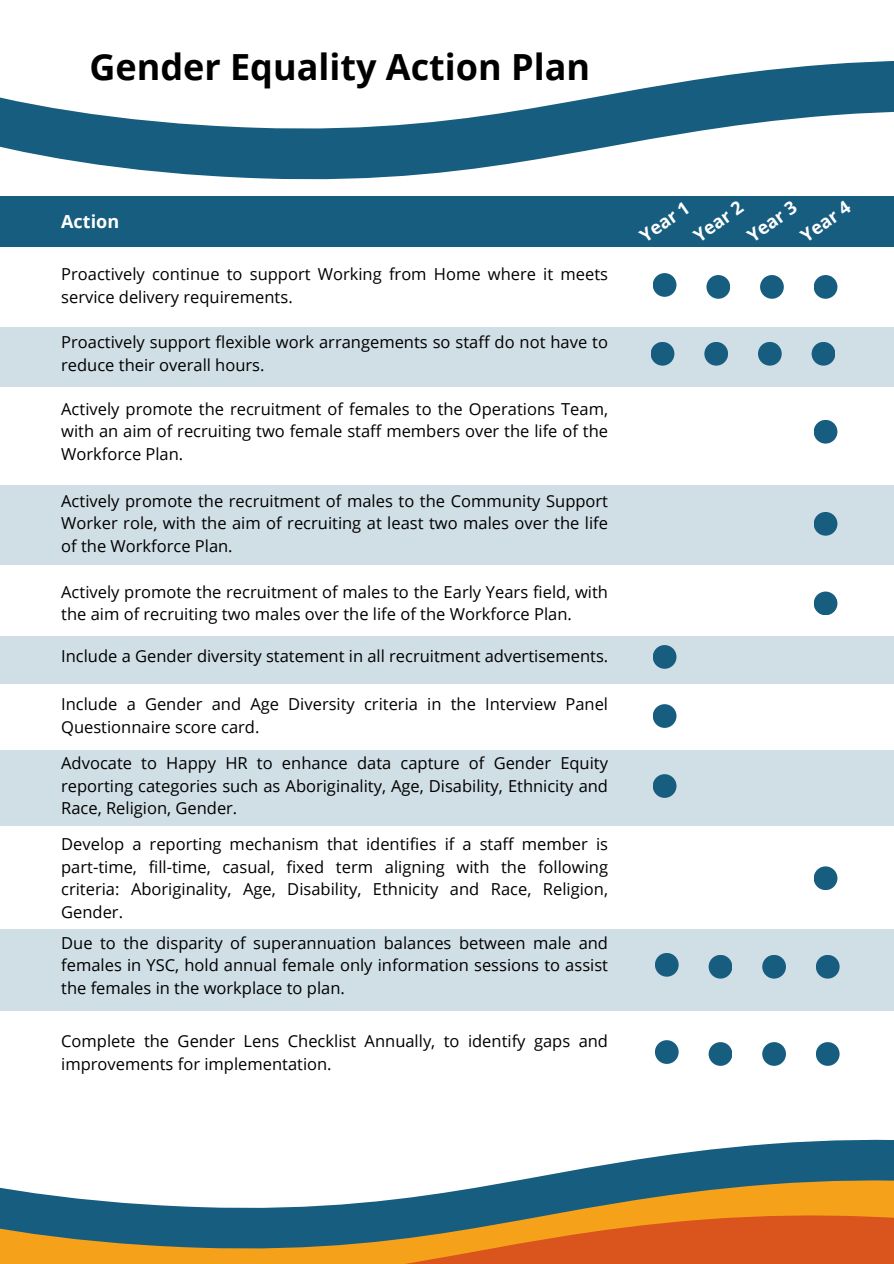
<style>
.page{position:relative;width:894px;height:1264px;background:#fff}
.page>*{position:absolute;margin:0;border:0;box-sizing:border-box;transform-origin:0 0}
.t1{font:700 36px "Open Sans";color:#000}
.t2{font:700 18px "Open Sans";color:#fff}
.t3{font:16.5px/22.5px "Open Sans";color:#000}
</style>
<div class="page">
<svg style="left:75px;top:161px;width:451px;height:19px;fill:#165d80"></svg>
<svg style="left:0;top:61px;width:893px;height:100px"></svg>
<svg style="left:0;top:1240px;width:893px;height:23px;background:#d67724"></svg>
<svg style="left:0;top:1010px;width:893px;height:230px"></svg>
<div style="left:0;top:196px;width:893px;height:51px;background:#165d80"></div>
<div style="left:652px;top:273px;width:24px;height:24px;background:#165d80;border-radius:50%"></div>
<div style="left:706px;top:275px;width:24px;height:24px;background:#165d80;border-radius:50%"></div>
<div style="left:759px;top:275px;width:24px;height:24px;background:#165d80;border-radius:50%"></div>
<div style="left:813px;top:275px;width:24px;height:24px;background:#165d80;border-radius:50%"></div>
<div style="left:0;top:327px;width:893px;height:60px;background:#d0dee5"></div>
<div style="left:650px;top:342px;width:24px;height:23px;background:#165d80;border-radius:50%"></div>
<div style="left:704px;top:342px;width:23px;height:23px;background:#165d80;border-radius:50%"></div>
<div style="left:757px;top:342px;width:24px;height:23px;background:#165d80;border-radius:50%"></div>
<div style="left:811px;top:342px;width:24px;height:23px;background:#165d80;border-radius:50%"></div>
<div style="left:813px;top:420px;width:24px;height:23px;background:#165d80;border-radius:50%"></div>
<div style="left:0;top:485px;width:893px;height:79px;background:#d0dee5"></div>
<div style="left:813px;top:512px;width:24px;height:23px;background:#165d80;border-radius:50%"></div>
<div style="left:813px;top:591px;width:24px;height:24px;background:#165d80;border-radius:50%"></div>
<div style="left:0;top:636px;width:893px;height:47px;background:#d0dee5"></div>
<div style="left:652px;top:645px;width:24px;height:23px;background:#165d80;border-radius:50%"></div>
<div style="left:652px;top:704px;width:24px;height:24px;background:#165d80;border-radius:50%"></div>
<div style="left:0;top:750px;width:893px;height:76px;background:#d0dee5"></div>
<div style="left:652px;top:774px;width:24px;height:24px;background:#165d80;border-radius:50%"></div>
<div style="left:813px;top:866px;width:24px;height:24px;background:#165d80;border-radius:50%"></div>
<div style="left:0;top:929px;width:893px;height:81px;background:#d0dee5"></div>
<div style="left:654px;top:952px;width:24px;height:24px;background:#165d80;border-radius:50%"></div>
<div style="left:708px;top:954px;width:24px;height:24px;background:#165d80;border-radius:50%"></div>
<div style="left:762px;top:954px;width:23px;height:24px;background:#165d80;border-radius:50%"></div>
<div style="left:815px;top:954px;width:24px;height:24px;background:#165d80;border-radius:50%"></div>
<div style="left:654px;top:1040px;width:24px;height:23px;background:#165d80;border-radius:50%"></div>
<div style="left:708px;top:1042px;width:24px;height:23px;background:#165d80;border-radius:50%"></div>
<div style="left:762px;top:1042px;width:23px;height:23px;background:#165d80;border-radius:50%"></div>
<div style="left:815px;top:1042px;width:24px;height:23px;background:#165d80;border-radius:50%"></div>
<p class="t1" style="left:89px;top:42px;width:502px">Gender Equality Action Plan</p>
<p class="t2" style="left:61px;top:209px;width:59px">Action</p>
<h2 class="t3" style="left:61px;top:263px;width:548px">Proactively continue to support Working from Home where it meets service delivery requirements.</h2>
<h2 class="t3" style="left:61px;top:330px;width:548px">Proactively support flexible work arrangements so staff do not have to reduce their overall hours.</h2>
<p class="t3" style="left:61px;top:397px;width:548px;text-align:justify">Actively promote the recruitment of females to the Operations Team, with an aim of recruiting two female staff members over the life of the Workforce Plan.</p>
<p class="t3" style="left:61px;top:489px;width:548px;text-align:justify">Actively promote the recruitment of males to the Community Support Worker role, with the aim of recruiting at least two males over the life of the Workforce Plan.</p>
<p class="t3" style="left:61px;top:580px;width:548px">Actively promote the recruitment of males to the Early Years field, with the aim of recruiting two males over the life of the Workforce Plan.</p>
<p class="t3" style="left:61px;top:644px;width:548px">Include a Gender diversity statement in all recruitment advertisements.</p>
<p class="t3" style="left:61px;top:692px;width:548px">Include a Gender and Age Diversity criteria in the Interview Panel<br>Questionnaire score card.</p>
<p class="t3" style="left:61px;top:751px;width:548px;text-align:justify">Advocate to Happy HR to enhance data capture of Gender Equity reporting categories such as Aboriginality, Age, Disability, Ethnicity and Race, Religion, Gender.</p>
<p class="t3" style="left:61px;top:832px;width:548px;text-align:justify">Develop a reporting mechanism that identifies if a staff member is part-time, fill-time, casual, fixed term aligning with the following criteria: Aboriginality, Age, Disability, Ethnicity and Race, Religion, Gender.</p>
<p class="t3" style="left:61px;top:931px;width:548px;text-align:justify">Due to the disparity of superannuation balances between male and females in YSC, hold annual female only information sessions to assist the females in the workplace to plan.</p>
<p class="t3" style="left:61px;top:1029px;width:548px">Complete the Gender Lens Checklist Annually, to identify gaps and improvements for implementation.</p>
<h1 class="t2" style="left:634px;top:227px;width:57px;rotate:-35deg">Year 1</h1>
<h2 class="t2" style="left:688px;top:227px;width:57px;rotate:-35deg">Year 2</h2>
<h2 class="t2" style="left:741px;top:227px;width:57px;rotate:-35deg">Year 3</h2>
<h2 class="t2" style="left:795px;top:227px;width:57px;rotate:-35deg">Year 4</h2>
</div>
